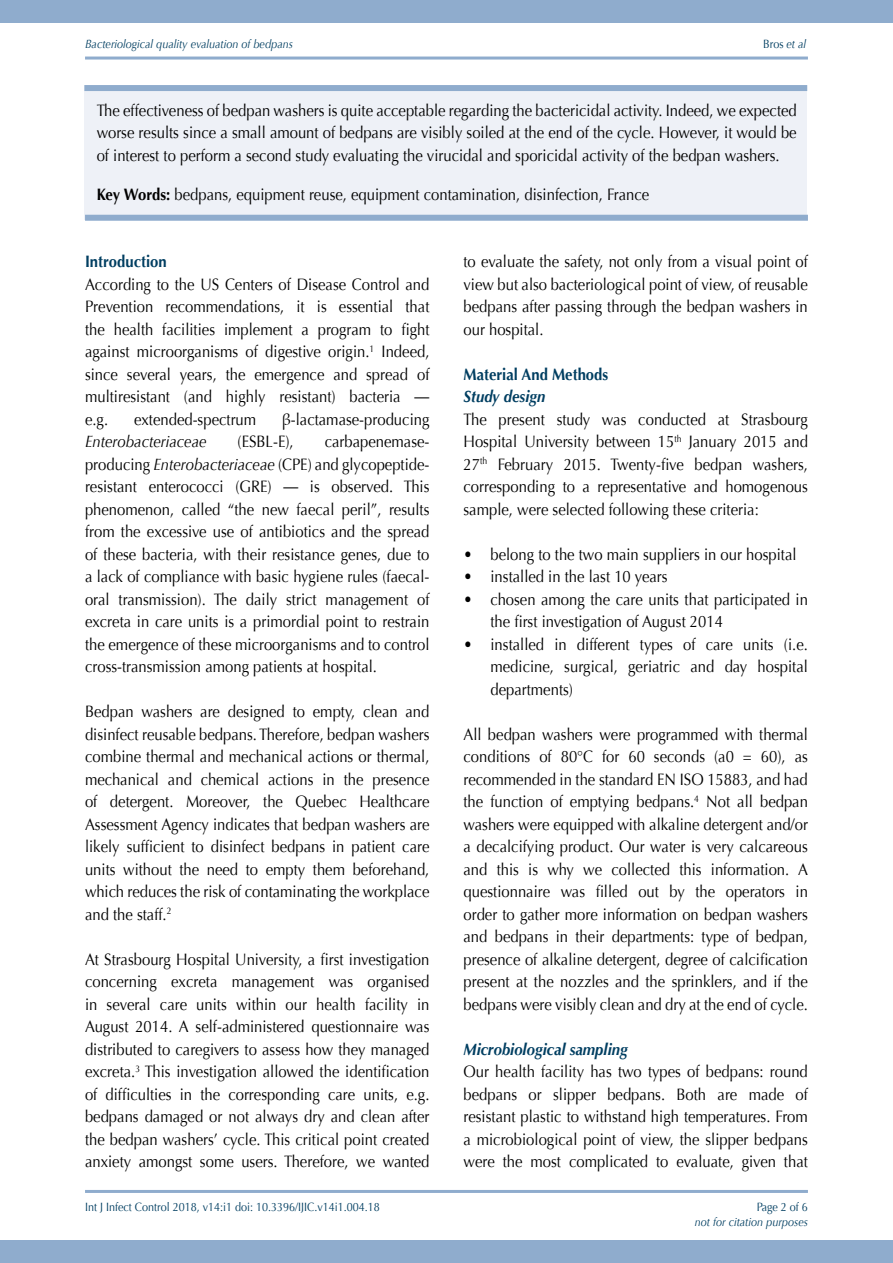
<style>
.page{position:relative;width:893px;height:1263px;background:#fff}
.page>*{position:absolute;margin:0;border:0;box-sizing:border-box;transform-origin:0 0}
.t1{font:16.5px/22.5px "Optima";color:#000;text-align:justify;scale:.9 1}
.t2{font:italic 700 16.5px "Optima";color:#003e61;scale:.9 1}
.t3{font:700 16.5px "Optima";color:#003e61;scale:.9 1}
.t4{font:italic 16.5px "Optima";color:#000;scale:.9 1}
.t5{font:12px "Optima";color:#003e61;scale:.9 1}
.t6{font:italic 12px "Optima";color:#003e61;scale:.9 1}
.s1{font-style:italic}
.s2{font-weight:700}
.s3{font-family:"Palatino"}
</style>
<div class="page">
<div style="left:0;top:0;width:893px;height:23px;background:#8faccd"></div>
<div style="left:0;top:1240px;width:893px;height:23px;background:#8faccd"></div>
<hr style="left:85px;top:1190px;width:723px;height:3px;background:#8faccd">
<hr style="left:85px;top:57px;width:723px;height:3px;background:#8faccd">
<div style="left:84px;top:91px;width:723px;height:129px;background:#eef1f7"></div>
<div style="left:84px;top:85px;width:723px;height:6px;background:#8faccd"></div>
<div style="left:85px;top:215px;width:723px;height:6px;background:#8faccd"></div>
<p class="t6" style="left:85px;top:37px;width:233px">Bacteriological quality evaluation of bedpans</p>
<p class="t5" style="left:763px;top:37px;width:49px">Bros <span class="s1">et al</span></p>
<p class="t1" style="left:97px;top:99px;width:779px">The effectiveness of bedpan washers is quite acceptable regarding the bactericidal activity. Indeed, we expected worse results since a small amount of bedpans are visibly soiled at the end of the cycle. However, it would be of interest to perform a second study evaluating the virucidal and sporicidal activity of the bedpan washers.</p>
<p class="t1" style="left:97px;top:183px;width:615px"><span class="s2">Key Words:</span> bedpans, equipment reuse, equipment contamination, disinfection, France</p>
<p class="t3" style="left:85px;top:252px;width:92px">Introduction</p>
<p class="t1" style="left:85px;top:273px;width:384px">According to the US Centers of Disease Control and Prevention recommendations, it is essential that the health facilities implement a program to fight against microorganisms of digestive origin.<sup>1</sup> Indeed, since several years, the emergence and spread of multiresistant (and highly resistant) bacteria <span class="s3">― </span>e.g.</p>
<p class="t1" style="left:134px;top:408px;width:137px">extended-spectrum</p>
<p class="t1" style="left:282px;top:408px;width:165px"><span class="s3">β</span>-lactamase-producing</p>
<p class="t4" style="left:85px;top:432px;width:137px">Enterobacteriaceae</p>
<p class="t1" style="left:238px;top:430px;width:64px">(ESBL-E),</p>
<p class="t1" style="left:85px;top:430px;width:384px;text-indent:240px">carbapenemase&shy;producing <span class="s1">Enterobacteriaceae</span> (CPE) and glycopeptide&shy;resistant enterococci (GRE) <span class="s3">―</span> is observed. This phenomenon, called “the new faecal peril”, results from the excessive use of antibiotics and the spread of these bacteria, with their resistance genes, due to a lack of compliance with basic hygiene rules (faecal&shy;oral transmission). The daily strict management of excreta in care units is a primordial point to restrain the emergence of these microorganisms and to control cross-transmission among patients at hospital.</p>
<p class="t1" style="left:85px;top:701px;width:384px">Bedpan washers are designed to empty, clean and disinfect reusable bedpans. Therefore, bedpan washers combine thermal and mechanical actions or thermal, mechanical and chemical actions in the presence of detergent. Moreover, the Quebec Healthcare Assessment Agency indicates that bedpan washers are likely sufficient to disinfect bedpans in patient care units without the need to empty them beforehand, which reduces the risk of contaminating the workplace and the staff.<sup>2</sup></p>
<p class="t1" style="left:85px;top:948px;width:384px">At Strasbourg Hospital University, a first investigation concerning excreta management was organised in several care units within our health facility in August 2014. A self-administered questionnaire was distributed to caregivers to assess how they managed excreta.<sup>3</sup> This investigation allowed the identification of difficulties in the corresponding care units, e.g. bedpans damaged or not always dry and clean after the bedpan washers’ cycle. This critical point created anxiety amongst some users. Therefore, we wanted</p>
<p class="t1" style="left:463px;top:250px;width:384px">to evaluate the safety, not only from a visual point of view but also bacteriological point of view, of reusable bedpans after passing through the bedpan washers in our hospital.</p>
<p class="t3" style="left:463px;top:364px;width:162px">Material And Methods</p>
<p class="t2" style="left:463px;top:387px;width:93px">Study design</p>
<p class="t1" style="left:463px;top:408px;width:384px">The present study was conducted at Strasbourg Hospital University between 15<sup>th</sup> January 2015 and 27<sup>th</sup> February 2015. Twenty-five bedpan washers, corresponding to a representative and homogenous sample, were selected following these criteria:</p>
<p class="t1" style="left:463px;top:543px;width:372px">• belong to the two main suppliers in our hospital</p>
<p class="t1" style="left:463px;top:565px;width:228px">• installed in the last 10 years</p>
<p class="t1" style="left:490px;top:588px;width:354px;text-indent:-27px">• chosen among the care units that participated in the first investigation of August 2014</p>
<p class="t1" style="left:490px;top:633px;width:354px;text-indent:-27px">• installed in different types of care units (i.e. medicine, surgical, geriatric and day hospital departments)</p>
<p class="t1" style="left:463px;top:723px;width:384px">All bedpan washers were programmed with thermal conditions of 80°C for 60 seconds (a0 = 60), as recommended in the standard EN ISO 15883, and had the function of emptying bedpans.<sup>4</sup> Not all bedpan washers were equipped with alkaline detergent and/or a decalcifying product. Our water is very calcareous and this is why we collected this information. A questionnaire was filled out by the operators in order to gather more information on bedpan washers and bedpans in their departments: type of bedpan, presence of alkaline detergent, degree of calcification present at the nozzles and the sprinklers, and if the bedpans were visibly clean and dry at the end of cycle.</p>
<p class="t2" style="left:463px;top:1039px;width:184px">Microbiological sampling</p>
<p class="t1" style="left:463px;top:1060px;width:384px">Our health facility has two types of bedpans: round bedpans or slipper bedpans. Both are made of resistant plastic to withstand high temperatures. From a microbiological point of view, the slipper bedpans were the most complicated to evaluate, given that</p>
<p class="t5" style="left:85px;top:1200px;width:329px">Int J Infect Control 2018, v14:i1 doi: 10.3396/IJIC.v14i1.004.18</p>
<p class="t5" style="left:757px;top:1200px;width:58px">Page 2 of 6</p>
<p class="t6" style="left:695px;top:1215px;width:127px">not for citation purposes</p>
</div>
